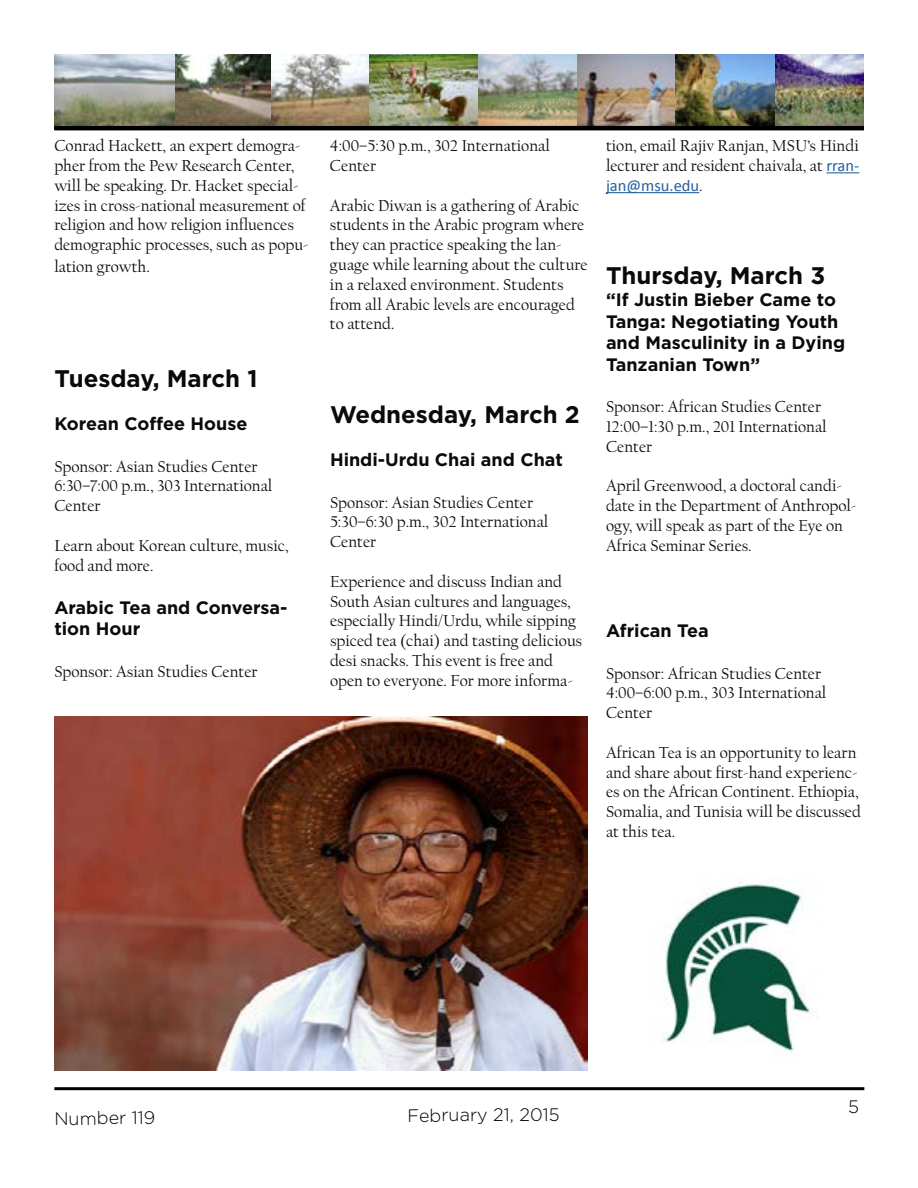
<style>
.page{position:relative;width:918px;height:1188px;background:#fff}
.page>*{position:absolute;margin:0;border:0;box-sizing:border-box;transform-origin:0 0}
.t1{font:700 24px "Gotham";color:#0a0a0b}
.t2{font:700 18px/21.6px "Gotham";color:#0a0a0b}
.t3{font:300 18px "Gotham";letter-spacing:-.01em;color:#000}
.t4{font:16.5px/19.8px "Californian FB";color:#0a0a0b}
.t5{font:16.5px "Calibri";color:#245f9f}
.s1{font-family:"Calibri";color:#245f9f}
.s2{font-family:"Californian FB";color:#0a0a0b}
</style>
<div class="page">
<img style="left:174px;top:54px;width:690px;height:72px">
<img style="left:54px;top:54px;width:120px;height:72px">
<hr style="left:54px;top:126px;width:810px;height:4px;background:#000">
<hr style="left:54px;top:1087px;width:810px;height:3px;background:#000">
<hr style="left:826px;top:172px;width:33px;height:1px;background:#245f9f">
<hr style="left:606px;top:192px;width:93px;height:1px;background:#245f9f">
<img style="left:54px;top:716px;width:534px;height:355px">
<img style="left:664px;top:884px;width:146px;height:171px">
<p class="t4" style="left:54px;top:136px;width:256px">Conrad Hackett, an expert demogra&shy;pher from the Pew Research Center, will be speaking. Dr. Hacket special&shy;izes in cross-national measurement of religion and how religion influences demographic processes, such as popu-</p>
<p class="t4" style="left:54px;top:257px;width:97px">lation growth.</p>
<h1 class="t1" style="left:54px;top:363px;width:205px">Tuesday, March 1</h1>
<p class="t2" style="left:54px;top:413px;width:195px">Korean Coffee House</p>
<p class="t4" style="left:54px;top:457px;width:220px">Sponsor: Asian Studies Center<br>6:30–7:00 p.m., 303 International<br>Center</p>
<p class="t4" style="left:54px;top:536px;width:236px">Learn about Korean culture, music, food and more.</p>
<p class="t2" style="left:54px;top:597px;width:235px">Arabic Tea and Conversa&shy;tion Hour</p>
<p class="t4" style="left:54px;top:662px;width:205px">Sponsor: Asian Studies Center</p>
<p class="t4" style="left:330px;top:136px;width:221px">4:00–5:30 p.m., 302 International<br>Center</p>
<p class="t4" style="left:330px;top:196px;width:259px">Arabic Diwan is a gathering of Arabic students in the Arabic program where they can practice speaking the lan&shy;guage while learning about the culture in a relaxed environment. Students from all Arabic levels are encouraged to attend.</p>
<h1 class="t1" style="left:330px;top:399px;width:251px">Wednesday, March 2</h1>
<p class="t2" style="left:330px;top:449px;width:234px">Hindi-Urdu Chai and Chat</p>
<p class="t4" style="left:330px;top:493px;width:220px">Sponsor: Asian Studies Center<br>5:30–6:30 p.m., 302 International<br>Center</p>
<p class="t4" style="left:330px;top:572px;width:254px">Experience and discuss Indian and South Asian cultures and languages, especially Hindi/Urdu, while sipping spiced tea (chai) and tasting delicious desi snacks. This event is free and open to everyone. For more informa-</p>
<p class="t4" style="left:606px;top:136px;width:255px">tion, email Rajiv Ranjan, MSU’s Hindi lecturer and resident chaivala, at <span class="s1">rran-</span></p>
<p class="t5" style="left:606px;top:175px;width:98px">jan@msu.edu<span class="s2">.</span></p>
<h1 class="t1" style="left:606px;top:260px;width:221px">Thursday, March 3</h1>
<p class="t2" style="left:606px;top:289px;width:241px">“If Justin Bieber Came to<br>Tanga: Negotiating Youth and Masculinity in a Dying<br>Tanzanian Town”</p>
<p class="t4" style="left:606px;top:397px;width:222px">Sponsor: African Studies Center<br>12:00–1:30 p.m., 201 International<br>Center</p>
<p class="t4" style="left:606px;top:477px;width:252px">April Greenwood, a doctoral candi&shy;date in the Department of Anthropol&shy;ogy, will speak as part of the Eye on<br>Africa Seminar Series.</p>
<p class="t2" style="left:606px;top:620px;width:104px">African Tea</p>
<p class="t4" style="left:606px;top:664px;width:222px">Sponsor: African Studies Center<br>4:00–6:00 p.m., 303 International<br>Center</p>
<p class="t4" style="left:606px;top:743px;width:256px">African Tea is an opportunity to learn and share about first-hand experienc&shy;es on the African Continent. Ethiopia, Somalia, and Tunisia will be discussed at this tea.</p>
<p class="t3" style="left:54px;top:1107px;width:103px">Number 119</p>
<p class="t3" style="left:408px;top:1103px;width:154px">February 21, 2015</p>
<p class="t3" style="left:848px;top:1095px;width:12px">5</p>
</div>
